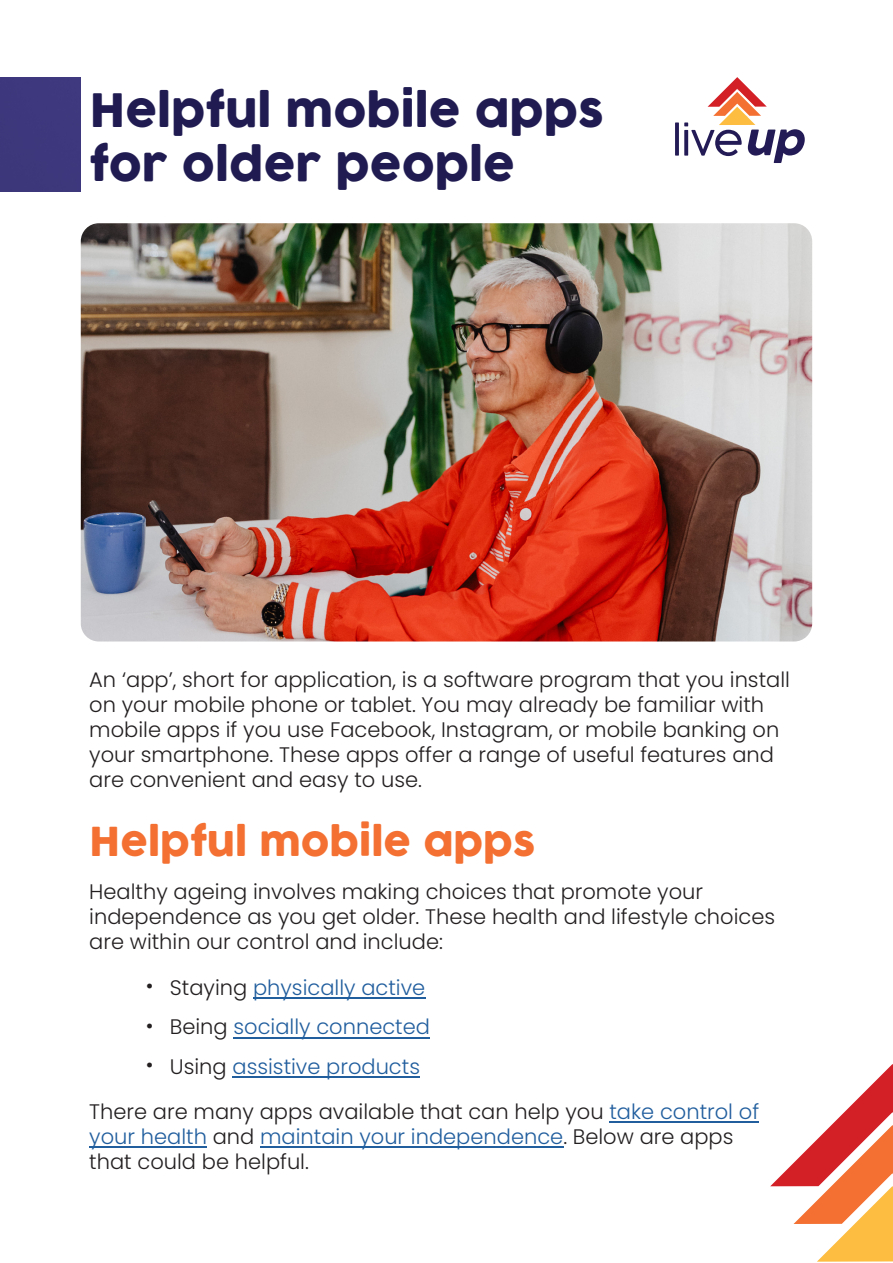
<style>
.page{position:relative;width:893px;height:1263px;background:#fff}
.page>*{position:absolute;margin:0;border:0;box-sizing:border-box;transform-origin:0 0}
.t1{font:45px/54px "Cocogoose";color:#201c52}
.t2{font:39px "Cocogoose";color:#f37032}
.t3{font:300 21px/25.2px "Poppins";color:#231f20}
.t4{font:300 21px/39.6px "Poppins";color:#215e9e}
.s1{color:#231f20}
.s2{color:#215e9e}
</style>
<div class="page">
<svg style="left:770px;top:1064px;width:123px;height:198px"></svg>
<img style="left:81px;top:223px;width:731px;height:418px">
<hr style="left:260px;top:1147px;width:303px;height:1px;background:#215e9e">
<hr style="left:89px;top:1147px;width:118px;height:1px;background:#215e9e">
<hr style="left:609px;top:1122px;width:150px;height:1px;background:#215e9e">
<svg style="left:675px;top:77px;width:130px;height:86px"></svg>
<div style="left:0;top:77px;width:81px;height:114px;background:#3d377d"></div>
<hr style="left:233px;top:1077px;width:187px;height:1px;background:#215e9e">
<hr style="left:234px;top:1037px;width:196px;height:1px;background:#215e9e">
<hr style="left:253px;top:998px;width:172px;height:1px;background:#215e9e">
<h1 class="t1" style="left:89px;top:86px;width:516px">Helpful mobile apps for older people</h1>
<p class="t3" style="left:89px;top:667px;width:702px">An ‘app’, short for application, is a software program that you install on your mobile phone or tablet. You may already be familiar with mobile apps if you use Facebook, Instagram, or mobile banking on your smartphone. These apps offer a range of useful features and are convenient and easy to use.</p>
<h2 class="t2" style="left:89px;top:814px;width:448px">Helpful mobile apps</h2>
<p class="t3" style="left:89px;top:879px;width:687px">Healthy ageing involves making choices that promote your independence as you get older. These health and lifestyle choices are within our control and include:</p>
<p class="t3" style="left:146px;top:966px;width:9px;line-height:39.6px;text-align:justify">• • •</p>
<p class="t4" style="left:170px;top:967px;width:262px"><span class="s1">Staying</span> physically active<br><span class="s1">Being</span> socially connected<br><span class="s1">Using</span> assistive products</p>
<p class="t3" style="left:89px;top:1099px;width:671px">There are many apps available that can help you <span class="s2">take control of your health</span> and <span class="s2">maintain your independence</span>. Below are apps that could be helpful.</p>
</div>
